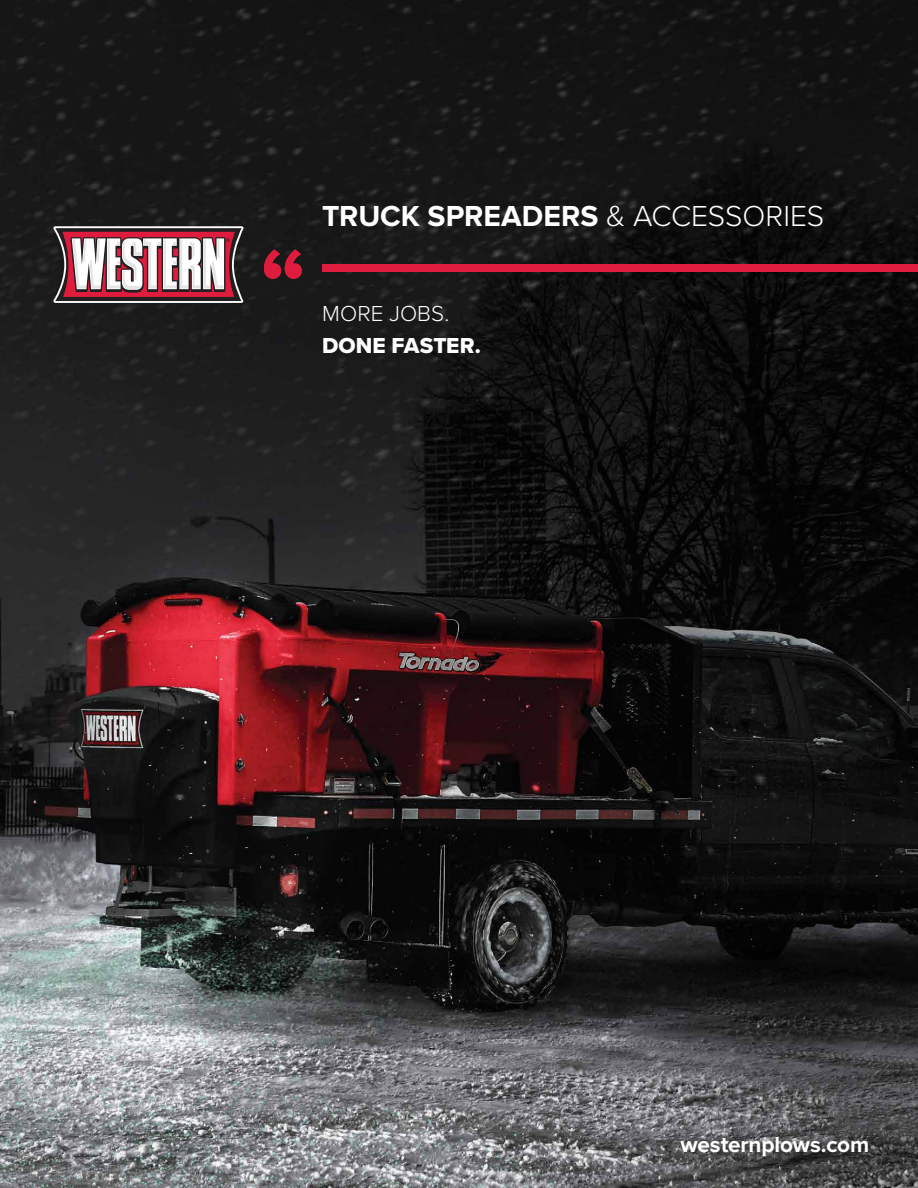
<style>
.page{position:relative;width:918px;height:1188px;background:#fff}
.page>*{position:absolute;margin:0;border:0;box-sizing:border-box;transform-origin:0 0}
.t1{font:700 102px "Proxima Nova";color:#df1c3e}
.t2{font:700 30px "Proxima Nova";color:#fff}
.t3{font:700 22.5px "Proxima Nova";letter-spacing:-.005em;color:#fff}
.t4{font:22.5px "Proxima Nova Extrabld";color:#fff}
.t5{font:300 22.5px "Proxima Nova";letter-spacing:.005em;color:#fff}
.s1{font-weight:300}
</style>
<div class="page">
<img style="left:0;top:0;width:918px;height:1188px">
<svg style="left:53px;top:226px;width:190px;height:77px"></svg>
<div style="left:322px;top:264px;width:596px;height:8px;background:#df1c3e"></div>
<h1 class="t1" style="left:260px;top:238px;width:48px">“</h1>
<p class="t2" style="left:322px;top:203px;width:504px">TRUCK SPREADERS <span class="s1">&amp; ACCESSORIES</span></p>
<p class="t5" style="left:322px;top:297px;width:129px">MORE JOBS.</p>
<p class="t4" style="left:322px;top:328px;width:160px">DONE FASTER.</p>
<p class="t3" style="left:680px;top:1134px;width:190px">westernplows.com</p>
</div>
